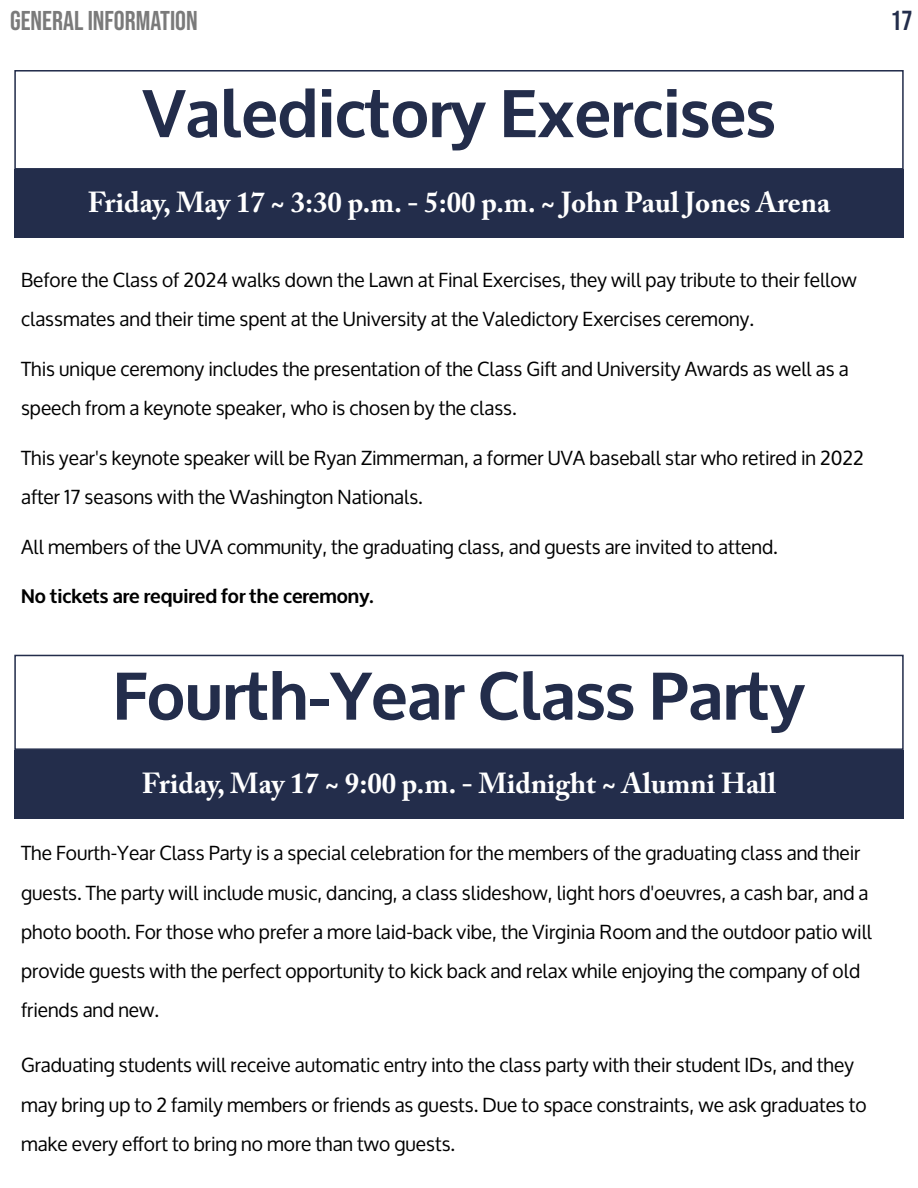
<style>
.page{position:relative;width:918px;height:1188px;background:#fff}
.page>*{position:absolute;margin:0;border:0;box-sizing:border-box;transform-origin:0 0}
.t1{font:700 66.6px "Oxygen";color:#232d4b}
.t2{font:700 28.8px "Adobe Caslon Pro";color:#fff}
.t3{font:27.45px "Bebas Neue";color:#232d4b}
.t4{font:27.3px "Bebas Neue";color:#7a7a7a}
.t5{font:19.5px/39.3px "Oxygen";color:#000}
.t6{font:700 19.5px "Oxygen";color:#000}
</style>
<div class="page">
<div style="left:14px;top:655px;width:890px;height:95px;border:2px solid #232d4b"></div>
<div style="left:14px;top:750px;width:890px;height:68px;background:#232d4b"></div>
<div style="left:14px;top:70px;width:890px;height:100px;border:2px solid #232d4b"></div>
<div style="left:14px;top:170px;width:890px;height:68px;background:#232d4b"></div>
<h3 class="t4" style="left:10px;top:5px;width:189px">GENERAL INFORMATION</h3>
<h3 class="t3" style="left:890px;top:5px;width:23px">17</h3>
<h1 class="t1" style="left:143px;top:72px;width:634px">Valedictory Exercises</h1>
<h2 class="t2" style="left:88px;top:185px;width:744px">Friday, May 17 ~ 3:30 p.m. - 5:00 p.m. ~ John Paul Jones Arena</h2>
<p class="t5" style="left:21px;top:261px;width:837px">Before the Class of 2024 walks down the Lawn at Final Exercises, they will pay tribute to their fellow classmates and their time spent at the University at the Valedictory Exercises ceremony.</p>
<p class="t5" style="left:21px;top:350px;width:829px">This unique ceremony includes the presentation of the Class Gift and University Awards as well as a speech from a keynote speaker, who is chosen by the class.</p>
<p class="t5" style="left:21px;top:438px;width:844px">This year's keynote speaker will be Ryan Zimmerman, a former UVA baseball star who retired in 2022 after 17 seasons with the Washington Nationals.</p>
<p class="t5" style="left:21px;top:527px;width:758px">All members of the UVA community, the graduating class, and guests are invited to attend.</p>
<p class="t6" style="left:21px;top:584px;width:354px">No tickets are required for the ceremony.</p>
<h1 class="t1" style="left:113px;top:655px;width:693px">Fourth-Year Class Party</h1>
<h2 class="t2" style="left:142px;top:766px;width:636px">Friday, May 17 ~ 9:00 p.m. - Midnight ~ Alumni Hall</h2>
<p class="t5" style="left:21px;top:834px;width:853px">The Fourth-Year Class Party is a special celebration for the members of the graduating class and their guests. The party will include music, dancing, a class slideshow, light hors d'oeuvres, a cash bar, and a photo booth. For those who prefer a more laid-back vibe, the Virginia Room and the outdoor patio will provide guests with the perfect opportunity to kick back and relax while enjoying the company of old friends and new.</p>
<p class="t5" style="left:21px;top:1046px;width:847px">Graduating students will receive automatic entry into the class party with their student IDs, and they may bring up to 2 family members or friends as guests. Due to space constraints, we ask graduates to make every effort to bring no more than two guests.</p>
</div>
